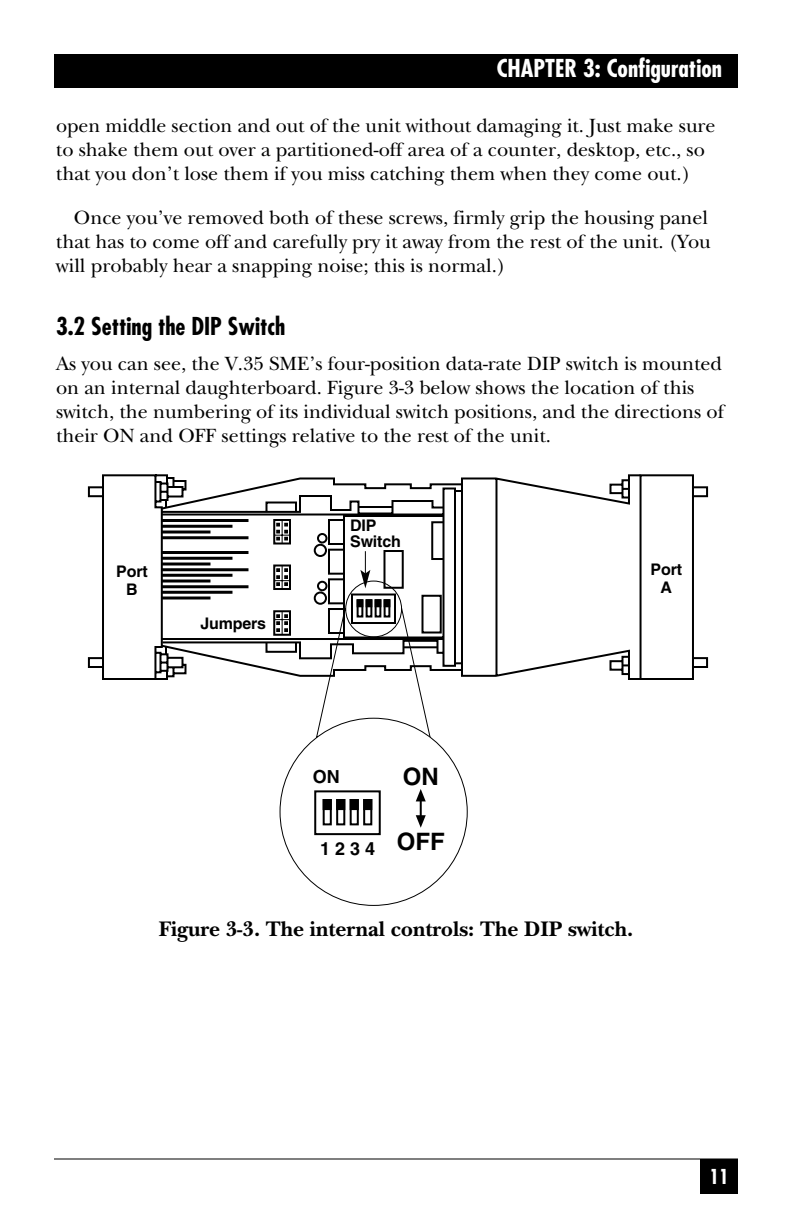
<style>
.page{position:relative;width:792px;height:1224px;background:#fff}
.page>*{position:absolute;margin:0;border:0;box-sizing:border-box;transform-origin:0 0}
.t1{font:700 condensed 24px "Futura";color:#fff}
.t2{font:700 condensed 24px "Futura";color:#000}
.t3{font:700 24px "Helvetica";color:#000}
.t4{font:700 22px "New Baskerville";color:#000}
.t5{font:20px/24px "New Baskerville";color:#000}
.t6{font:700 condensed 20px "Futura";color:#fff}
.t7{font:700 18px "Helvetica";color:#000}
.t8{font:700 16px/18px "Helvetica";letter-spacing:-.01em;color:#000;text-align:center}
</style>
<div class="page">
<div style="left:54px;top:54px;width:684px;height:34px;background:#000"></div>
<div style="left:700px;top:1159px;width:38px;height:35px;background:#000"></div>
<svg style="left:87px;top:474px;width:622px;height:206px"></svg>
<svg style="left:159px;top:474px;width:484px;height:206px"></svg>
<hr style="left:162px;top:519px;width:86px;height:3px;background:#000">
<hr style="left:162px;top:525px;width:70px;height:3px;background:#000">
<hr style="left:162px;top:531px;width:48px;height:3px;background:#000">
<hr style="left:162px;top:536px;width:86px;height:3px;background:#000">
<hr style="left:162px;top:551px;width:86px;height:3px;background:#000">
<hr style="left:162px;top:557px;width:70px;height:3px;background:#000">
<hr style="left:162px;top:563px;width:48px;height:3px;background:#000">
<hr style="left:162px;top:568px;width:86px;height:3px;background:#000">
<hr style="left:162px;top:574px;width:70px;height:3px;background:#000">
<hr style="left:162px;top:580px;width:48px;height:3px;background:#000">
<hr style="left:162px;top:585px;width:86px;height:3px;background:#000">
<hr style="left:162px;top:591px;width:70px;height:3px;background:#000">
<hr style="left:162px;top:597px;width:48px;height:3px;background:#000">
<svg style="left:279px;top:580px;width:189px;height:326px"></svg>
<div style="left:273px;top:519px;width:18px;height:26px;border:2px solid #000"></div>
<svg style="left:275px;top:520px;width:15px;height:23px"></svg>
<div style="left:273px;top:565px;width:18px;height:25px;border:2px solid #000"></div>
<svg style="left:275px;top:566px;width:15px;height:23px"></svg>
<div style="left:273px;top:610px;width:18px;height:26px;border:2px solid #000"></div>
<svg style="left:275px;top:612px;width:15px;height:22px"></svg>
<svg style="left:313px;top:789px;width:69px;height:47px"></svg>
<div style="left:324px;top:800px;width:7px;height:9px;background:#000"></div>
<div style="left:323px;top:799px;width:9px;height:11px;border:2px solid #000"></div>
<div style="left:337px;top:800px;width:7px;height:9px;background:#000"></div>
<div style="left:336px;top:799px;width:9px;height:11px;border:2px solid #000"></div>
<div style="left:351px;top:800px;width:7px;height:9px;background:#000"></div>
<div style="left:350px;top:799px;width:9px;height:11px;border:2px solid #000"></div>
<div style="left:364px;top:800px;width:7px;height:9px;background:#000"></div>
<div style="left:363px;top:799px;width:9px;height:11px;border:2px solid #000"></div>
<svg style="left:416px;top:789px;width:10px;height:39px"></svg>
<hr style="left:54px;top:1158px;width:684px;height:2px;background:#000">
<svg style="left:350px;top:520px;width:96px;height:218px"></svg>
<p class="t1" style="left:497px;top:58px;width:227px">CHAPTER 3: Configuration</p>
<p class="t5" style="left:56px;top:116px;width:661px">open middle section and out of the unit without damaging it. Just make sure to shake them out over a partitioned-off area of a counter, desktop, etc., so that you don’t lose them if you miss catching them when they come out.)</p>
<p class="t5" style="left:56px;top:208px;width:656px;text-indent:18px">Once you’ve removed both of these screws, firmly grip the housing panel that has to come off and carefully pry it away from the rest of the unit. (You will probably hear a snapping noise; this is normal.)</p>
<p class="t2" style="left:56px;top:315px;width:231px">3.2 Setting the DIP Switch</p>
<p class="t5" style="left:56px;top:354px;width:670px">As you can see, the V.35 SME’s four-position data-rate DIP switch is mounted on an internal daughterboard. Figure 3-3 below shows the location of this switch, the numbering of its individual switch positions, and the directions of their ON and OFF settings relative to the rest of the unit.</p>
<p class="t8" style="left:350px;top:519px;width:52px;line-height:16px;text-align:left">DIP<br>Switch</p>
<p class="t8" style="left:116px;top:563px;width:33px">Port<br>B</p>
<p class="t8" style="left:651px;top:562px;width:33px">Port<br>A</p>
<p class="t8" style="left:200px;top:616px;width:67px">Jumpers</p>
<p class="t7" style="left:313px;top:770px;width:28px">ON</p>
<p class="t7" style="left:320px;top:842px;width:57px">1 2 3 4</p>
<p class="t3" style="left:403px;top:768px;width:37px">ON</p>
<p class="t3" style="left:397px;top:833px;width:49px">OFF</p>
<p class="t4" style="left:159px;top:921px;width:476px">Figure 3-3. The internal controls: The DIP switch.</p>
<p class="t6" style="left:709px;top:1168px;width:21px">11</p>
</div>
